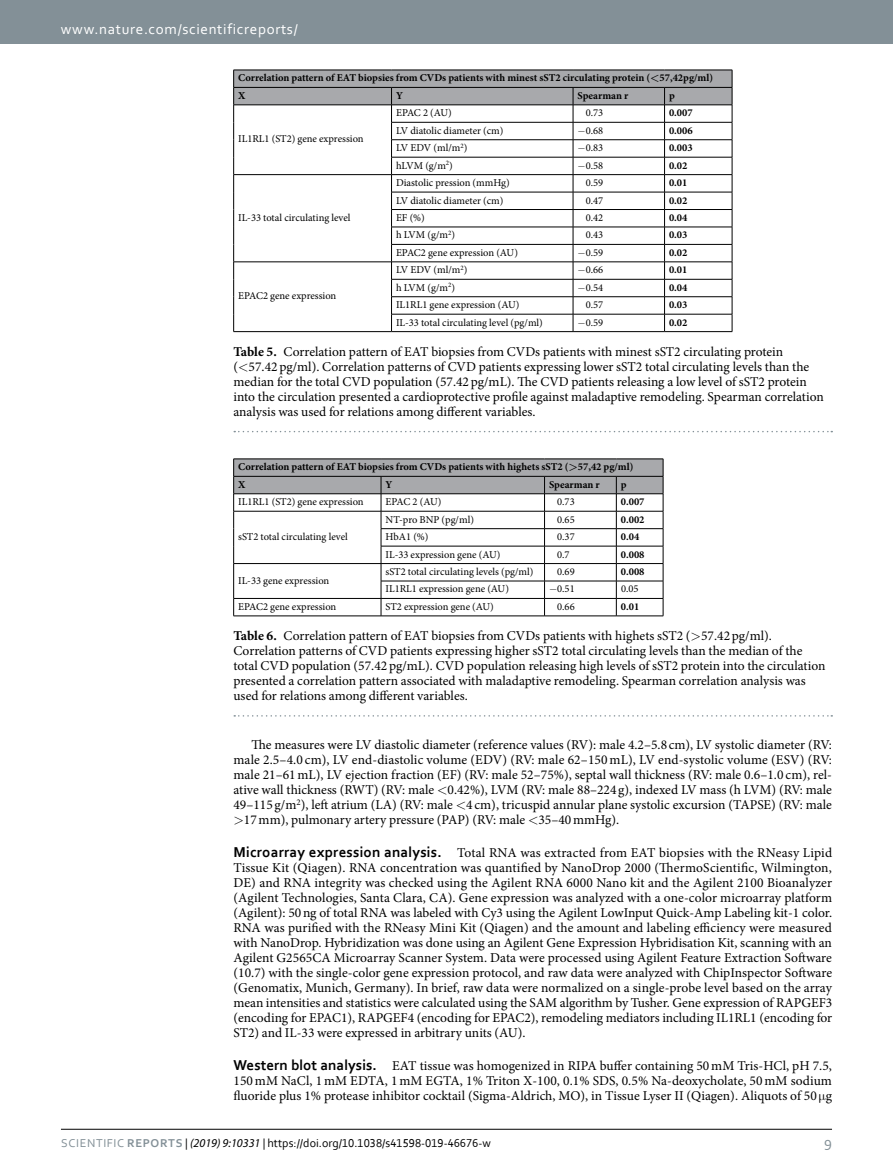
<style>
.page{position:relative;width:893px;height:1174px;background:#fff}
.page>*{position:absolute;margin:0;border:0;box-sizing:border-box;transform-origin:0 0}
.t1{font:15px "Corbel 2";letter-spacing:.045em;color:#fff}
.t2{font:15px "Corbel 2";color:#839097}
.t3{font:13.5px/15px "Minion Pro";color:#000;text-align:justify}
.t4{font:12px "Corbel";color:#000}
.t5{font:10.5px "Minion Pro";color:#000}
.t6{font:700 10.5px/17.4px "Minion Pro";color:#000}
.s1{font-weight:700}
.s2{font-family:"Corbel";font-weight:700;font-size:15px}
.s3{font-family:"Corbel 2";color:#839097}
.s4{font-family:"Corbel Bold 2";color:#839097}
.s5{font-family:"Corbel 2"}
.s6{font-family:"Myriad Pro";font-style:italic}
</style>
<div class="page">
<hr style="left:61px;top:1129px;width:771px;height:1px;background:#000">
<div style="left:0;top:0;width:893px;height:43px;background:#839097"></div>
<svg style="left:234px;top:431px;width:598px;height:1px"></svg>
<hr style="left:233px;top:331px;width:158px;height:1px;background:#000">
<hr style="left:392px;top:331px;width:181px;height:1px;background:#000">
<hr style="left:573px;top:331px;width:91px;height:1px;background:#000">
<hr style="left:664px;top:331px;width:68px;height:1px;background:#000">
<svg style="left:234px;top:715px;width:598px;height:1px"></svg>
<hr style="left:233px;top:458px;width:148px;height:1px;background:#000">
<hr style="left:381px;top:458px;width:164px;height:1px;background:#000">
<hr style="left:545px;top:458px;width:71px;height:1px;background:#000">
<hr style="left:616px;top:458px;width:47px;height:1px;background:#000">
<hr style="left:233px;top:615px;width:148px;height:1px;background:#000">
<hr style="left:381px;top:615px;width:164px;height:1px;background:#000">
<hr style="left:545px;top:615px;width:71px;height:1px;background:#000">
<hr style="left:616px;top:615px;width:47px;height:1px;background:#000">
<svg style="left:233px;top:70px;width:500px;height:261px"></svg>
<svg style="left:233px;top:459px;width:431px;height:156px"></svg>
<p class="t1" style="left:61px;top:19px;width:238px">www.nature.com/scientificreports/</p>
<p class="t6" style="left:238px;top:69px;width:476px">Correlation pattern of EAT biopsies from CVDs patients with minest sST2 circulating protein ( 57,42pg/ml)<br>X</p>
<p class="t6" style="left:396px;top:87px;width:8px">Y</p>
<p class="t6" style="left:578px;top:87px;width:52px">Spearman r</p>
<p class="t6" style="left:669px;top:87px;width:7px">p</p>
<p class="t5" style="left:238px;top:132px;width:127px">IL1RL1 (ST2) gene expression</p>
<p class="t5" style="left:238px;top:210px;width:114px">IL-33 total circulating level</p>
<p class="t5" style="left:396px;top:106px;width:57px">EPAC 2 (AU)</p>
<p class="t5" style="left:586px;top:106px;width:19px">0.73</p>
<p class="t6" style="left:669px;top:104px;width:25px">0.007</p>
<p class="t5" style="left:396px;top:123px;width:109px">LV diatolic diameter (cm)</p>
<p class="t5" style="left:578px;top:123px;width:27px">−0.68</p>
<p class="t6" style="left:669px;top:122px;width:25px">0.006</p>
<p class="t5" style="left:396px;top:141px;width:73px">LV EDV (ml/m<sup>2</sup>)</p>
<p class="t5" style="left:577px;top:141px;width:27px">−0.83</p>
<p class="t6" style="left:669px;top:139px;width:25px">0.003</p>
<p class="t5" style="left:396px;top:158px;width:58px">hLVM (g/m<sup>2</sup>)</p>
<p class="t5" style="left:577px;top:158px;width:27px">−0.58</p>
<p class="t6" style="left:669px;top:156px;width:20px">0.02</p>
<p class="t5" style="left:396px;top:176px;width:115px">Diastolic pression (mmHg)</p>
<p class="t5" style="left:586px;top:176px;width:19px">0.59</p>
<p class="t6" style="left:669px;top:174px;width:20px">0.01</p>
<p class="t5" style="left:396px;top:193px;width:109px">LV diatolic diameter (cm)</p>
<p class="t5" style="left:586px;top:193px;width:19px">0.47</p>
<p class="t6" style="left:669px;top:191px;width:20px">0.02</p>
<p class="t5" style="left:396px;top:210px;width:30px">EF (%)</p>
<p class="t5" style="left:586px;top:210px;width:19px">0.42</p>
<p class="t6" style="left:669px;top:209px;width:20px">0.04</p>
<p class="t5" style="left:396px;top:228px;width:60px">h LVM (g/m<sup>2</sup>)</p>
<p class="t5" style="left:586px;top:228px;width:19px">0.43</p>
<p class="t6" style="left:669px;top:226px;width:20px">0.03</p>
<p class="t5" style="left:396px;top:245px;width:123px">EPAC2 gene expression (AU)</p>
<p class="t5" style="left:577px;top:245px;width:27px">−0.59</p>
<p class="t6" style="left:669px;top:244px;width:20px">0.02</p>
<p class="t5" style="left:396px;top:263px;width:73px">LV EDV (ml/m<sup>2</sup>)</p>
<p class="t5" style="left:577px;top:263px;width:27px">−0.66</p>
<p class="t6" style="left:669px;top:261px;width:20px">0.01</p>
<p class="t5" style="left:396px;top:280px;width:60px">h LVM (g/m<sup>2</sup>)</p>
<p class="t5" style="left:577px;top:280px;width:27px">−0.54</p>
<p class="t6" style="left:669px;top:278px;width:20px">0.04</p>
<p class="t5" style="left:396px;top:298px;width:125px">IL1RL1 gene expression (AU)</p>
<p class="t5" style="left:586px;top:298px;width:19px">0.57</p>
<p class="t6" style="left:669px;top:296px;width:20px">0.03</p>
<p class="t5" style="left:396px;top:315px;width:148px">IL-33 total circulating level (pg/ml)</p>
<p class="t5" style="left:577px;top:315px;width:27px">−0.59</p>
<p class="t6" style="left:669px;top:313px;width:20px">0.02</p>
<p class="t3" style="left:233px;top:344px;width:592px;text-align:left"><span class="s1">Table 5.</span> Correlation pattern of EAT biopsies from CVDs patients with minest sST2 circulating protein<br>( 57.42pg/ml). Correlation patterns of CVD patients expressing lower sST2 total circulating levels than the median for the total CVD population (57.42pg/mL). The CVD patients releasing a low level of sST2 protein into the circulation presented a cardioprotective profile against maladaptive remodeling. Spearman correlation analysis was used for relations among different variables.</p>
<p class="t5" style="left:238px;top:289px;width:100px">EPAC2 gene expression</p>
<p class="t6" style="left:238px;top:458px;width:397px">Correlation pattern of EAT biopsies from CVDs patients with highets sST2 ( 57,42 pg/ml)<br>X</p>
<p class="t6" style="left:386px;top:475px;width:8px">Y</p>
<p class="t6" style="left:549px;top:475px;width:52px">Spearman r</p>
<p class="t6" style="left:621px;top:475px;width:7px">p</p>
<p class="t5" style="left:238px;top:495px;width:127px">IL1RL1 (ST2) gene expression</p>
<p class="t5" style="left:386px;top:495px;width:57px">EPAC 2 (AU)</p>
<p class="t5" style="left:557px;top:495px;width:19px">0.73</p>
<p class="t6" style="left:621px;top:493px;width:25px">0.007</p>
<p class="t5" style="left:238px;top:530px;width:111px">sST2 total circulating level</p>
<p class="t5" style="left:386px;top:512px;width:90px">NT-pro BNP (pg/ml)</p>
<p class="t5" style="left:557px;top:512px;width:19px">0.65</p>
<p class="t6" style="left:621px;top:510px;width:25px">0.002</p>
<p class="t5" style="left:386px;top:530px;width:45px">HbA1 (%)</p>
<p class="t5" style="left:557px;top:530px;width:19px">0.37</p>
<p class="t6" style="left:621px;top:528px;width:20px">0.04</p>
<p class="t5" style="left:386px;top:547px;width:116px">IL-33 expression gene (AU)</p>
<p class="t5" style="left:557px;top:547px;width:14px">0.7</p>
<p class="t6" style="left:621px;top:545px;width:25px">0.008</p>
<p class="t5" style="left:238px;top:573px;width:93px">IL-33 gene expression</p>
<p class="t5" style="left:386px;top:564px;width:150px">sST2 total circulating levels (pg/ml)</p>
<p class="t5" style="left:557px;top:564px;width:19px">0.69</p>
<p class="t6" style="left:621px;top:563px;width:25px">0.008</p>
<p class="t5" style="left:386px;top:582px;width:125px">IL1RL1 expression gene (AU)</p>
<p class="t5" style="left:549px;top:582px;width:27px">−0.51</p>
<p class="t5" style="left:621px;top:582px;width:19px">0.05</p>
<p class="t5" style="left:238px;top:599px;width:100px">EPAC2 gene expression</p>
<p class="t5" style="left:386px;top:599px;width:110px">ST2 expression gene (AU)</p>
<p class="t5" style="left:557px;top:599px;width:19px">0.66</p>
<p class="t6" style="left:621px;top:597px;width:20px">0.01</p>
<p class="t3" style="left:233px;top:628px;width:593px;text-align:left"><span class="s1">Table 6.</span> Correlation pattern of EAT biopsies from CVDs patients with highets sST2 ( 57.42pg/ml).<br>Correlation patterns of CVD patients expressing higher sST2 total circulating levels than the median of the total CVD population (57.42pg/mL). CVD population releasing high levels of sST2 protein into the circulation presented a correlation pattern associated with maladaptive remodeling. Spearman correlation analysis was used for relations among different variables.</p>
<p class="t3" style="left:251px;top:737px;width:582px">The measures were LV diastolic diameter (reference values (RV): male 4.2–5.8 cm), LV systolic diameter (RV:</p>
<p class="t3" style="left:233px;top:752px;width:600px">male 2.5–4.0 cm), LV end-diastolic volume (EDV) (RV: male 62–150 mL), LV end-systolic volume (ESV) (RV:</p>
<p class="t3" style="left:233px;top:767px;width:600px">male 21–61mL), LV ejection fraction (EF) (RV: male 52–75%), septal wall thickness (RV: male 0.6–1.0 cm), rel-</p>
<p class="t3" style="left:233px;top:782px;width:600px">ative wall thickness (RWT) (RV: male 0.42%), LVM (RV: male 88–224 g), indexed LV mass (h LVM) (RV: male</p>
<p class="t3" style="left:233px;top:797px;width:600px">49–115 g/m<sup>2</sup>), left atrium (LA) (RV: male 4 cm), tricuspid annular plane systolic excursion (TAPSE) (RV: male</p>
<p class="t3" style="left:244px;top:812px;width:377px">17mm), pulmonary artery pressure (PAP) (RV: male 35–40mmHg).</p>
<p class="t3" style="left:233px;top:845px;width:600px"><span class="s2">Microarray expression analysis.</span> Total RNA was extracted from EAT biopsies with the RNeasy Lipid Tissue Kit (Qiagen). RNA concentration was quantified by NanoDrop 2000 (ThermoScientific, Wilmington, DE) and RNA integrity was checked using the Agilent RNA 6000 Nano kit and the Agilent 2100 Bioanalyzer (Agilent Technologies, Santa Clara, CA). Gene expression was analyzed with a one-color microarray platform (Agilent): 50ng of total RNA was labeled with Cy3 using the Agilent LowInput Quick-Amp Labeling kit-1 color.<br>RNA was purified with the RNeasy Mini Kit (Qiagen) and the amount and labeling efficiency were measured with NanoDrop. Hybridization was done using an Agilent Gene Expression Hybridisation Kit, scanning with an Agilent G2565CA Microarray Scanner System. Data were processed using Agilent Feature Extraction Software (10.7) with the single-color gene expression protocol, and raw data were analyzed with ChipInspector Software (Genomatix, Munich, Germany). In brief, raw data were normalized on a single-probe level based on the array mean intensities and statistics were calculated using the SAM algorithm by Tusher. Gene expression of RAPGEF3 (encoding for EPAC1), RAPGEF4 (encoding for EPAC2), remodeling mediators including IL1RL1 (encoding for ST2) and IL-33 were expressed in arbitrary units (AU).</p>
<p class="t3" style="left:233px;top:1058px;width:600px"><span class="s2">Western blot analysis.</span> EAT tissue was homogenized in RIPA buffer containing 50mM Tris-HCl, pH 7.5, 150 mM NaCl, 1mM EDTA, 1mM EGTA, 1% Triton X-100, 0.1% SDS, 0.5% Na-deoxycholate, 50mM sodium fluoride plus 1% protease inhibitor cocktail (Sigma-Aldrich, MO), in Tissue Lyser II (Qiagen). Aliquots of 50 g</p>
<p class="t4" style="left:61px;top:1135px;width:431px"><span class="s3">Scientific</span> <span class="s4">REPORTS</span> <span class="s5">|</span> <span class="s6">(2019) 9:10331</span> <span class="s5">|</span> https://doi.org/10.1038/s41598-019-46676-w</p>
<p class="t2" style="left:824px;top:1132px;width:9px">9</p>
</div>
